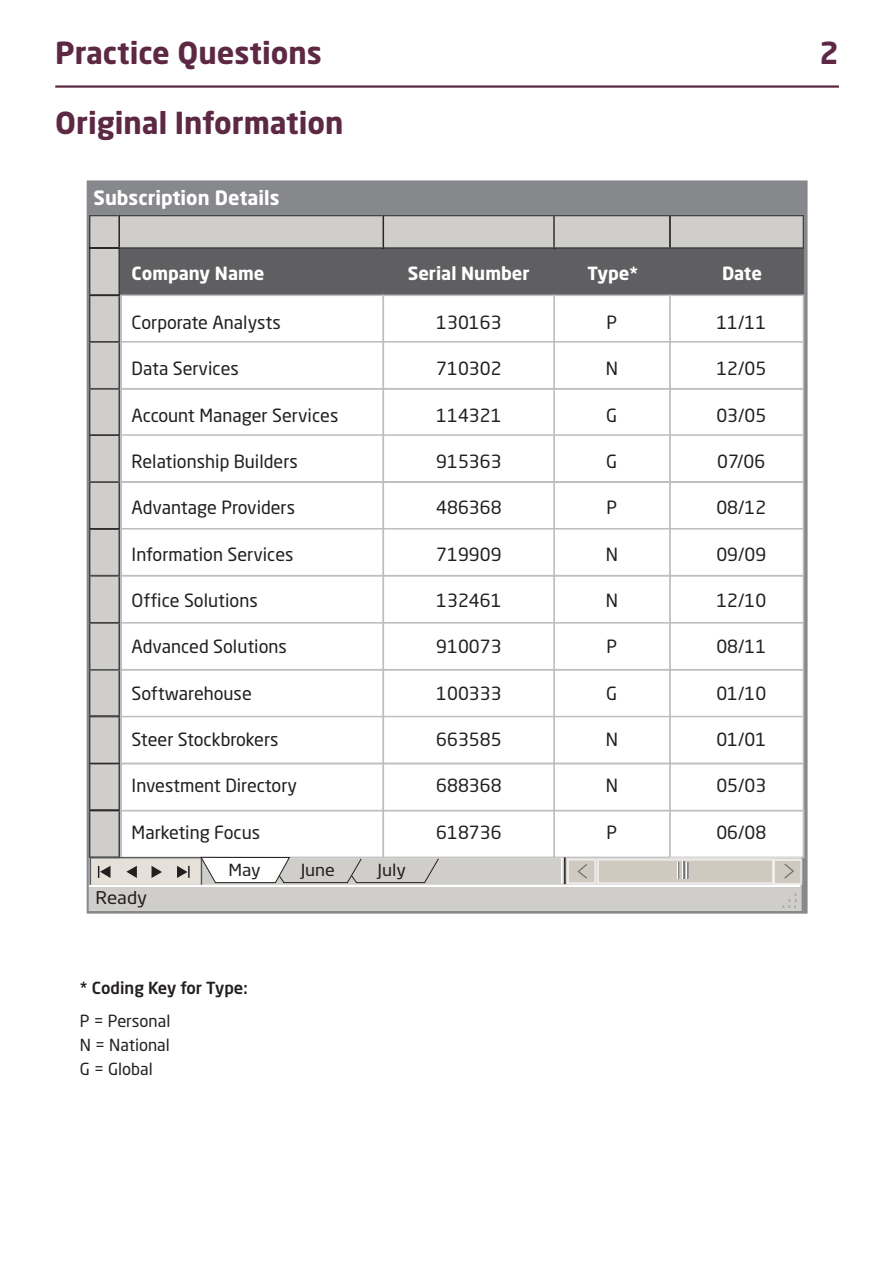
<style>
.page{position:relative;width:893px;height:1263px;background:#fff}
.page>*{position:absolute;margin:0;border:0;box-sizing:border-box;transform-origin:0 0}
.t1{font:700 30px "Neo Sans Pro";color:#5c2844}
.t2{font:20.25px "Neo Sans Pro";color:#a7a6a6;scale:1.09 1}
.t3{font:700 19.5px "Neo Sans Pro";color:#fff}
.t4{font:18px "Neo Sans Pro";color:#211e1e}
.t5{font:700 18px "Neo Sans Pro";color:#fff}
.t6{font:17.25px "Neo Sans Pro";color:#231f20;scale:1.09 1}
.t7{font:16.5px "Neo Sans Pro";color:#231f20}
.t8{font:500 16.5px "Neo Sans Pro";color:#231f20}
.t9{font:16.5px "Neo Sans Pro";color:#231f20;scale:1.09 1}
</style>
<div class="page">
<hr style="left:55px;top:85px;width:784px;height:3px;background:#5c2844">
<svg style="left:87px;top:180px;width:721px;height:734px;background:#898b8e"></svg>
<svg style="left:89px;top:215px;width:715px;height:696px"></svg>
<p class="t1" style="left:55px;top:34px;width:268px">Practice Questions</p>
<p class="t1" style="left:820px;top:34px;width:21px">2</p>
<p class="t1" style="left:55px;top:104px;width:290px">Original Information</p>
<p class="t3" style="left:94px;top:185px;width:187px">Subscription Details</p>
<p class="t5" style="left:132px;top:261px;width:134px">Company Name</p>
<p class="t5" style="left:408px;top:261px;width:123px">Serial Number</p>
<p class="t5" style="left:587px;top:261px;width:52px">Type*</p>
<p class="t5" style="left:722px;top:261px;width:42px">Date</p>
<p class="t4" style="left:436px;top:311px;width:67px">130163</p>
<p class="t4" style="left:436px;top:358px;width:67px">710302</p>
<p class="t4" style="left:436px;top:404px;width:67px">114321</p>
<p class="t4" style="left:436px;top:450px;width:67px">915363</p>
<p class="t4" style="left:436px;top:497px;width:67px">486368</p>
<p class="t4" style="left:436px;top:543px;width:67px">719909</p>
<p class="t4" style="left:436px;top:589px;width:67px">132461</p>
<p class="t4" style="left:436px;top:636px;width:67px">910073</p>
<p class="t4" style="left:436px;top:682px;width:67px">100333</p>
<p class="t4" style="left:436px;top:728px;width:67px">663585</p>
<p class="t4" style="left:436px;top:775px;width:67px">688368</p>
<p class="t4" style="left:436px;top:821px;width:67px">618736</p>
<p class="t4" style="left:132px;top:311px;width:151px">Corporate Analysts</p>
<p class="t4" style="left:132px;top:358px;width:109px">Data Services</p>
<p class="t4" style="left:132px;top:404px;width:208px">Account Manager Services</p>
<p class="t4" style="left:132px;top:450px;width:168px">Relationship Builders</p>
<p class="t4" style="left:132px;top:497px;width:165px">Advantage Providers</p>
<p class="t4" style="left:132px;top:543px;width:163px">Information Services</p>
<p class="t4" style="left:132px;top:589px;width:128px">Office Solutions</p>
<p class="t4" style="left:132px;top:636px;width:157px">Advanced Solutions</p>
<p class="t4" style="left:132px;top:682px;width:122px">Softwarehouse</p>
<p class="t4" style="left:132px;top:728px;width:148px">Steer Stockbrokers</p>
<p class="t4" style="left:132px;top:775px;width:167px">Investment Directory</p>
<p class="t4" style="left:132px;top:821px;width:130px">Marketing Focus</p>
<p class="t4" style="left:606px;top:311px;width:12px">P</p>
<p class="t4" style="left:606px;top:358px;width:14px">N</p>
<p class="t4" style="left:606px;top:404px;width:13px">G</p>
<p class="t4" style="left:606px;top:450px;width:13px">G</p>
<p class="t4" style="left:606px;top:497px;width:12px">P</p>
<p class="t4" style="left:606px;top:543px;width:14px">N</p>
<p class="t4" style="left:606px;top:589px;width:14px">N</p>
<p class="t4" style="left:606px;top:636px;width:12px">P</p>
<p class="t4" style="left:606px;top:682px;width:13px">G</p>
<p class="t4" style="left:606px;top:728px;width:14px">N</p>
<p class="t4" style="left:606px;top:775px;width:14px">N</p>
<p class="t4" style="left:606px;top:821px;width:12px">P</p>
<p class="t4" style="left:716px;top:311px;width:51px">11/11</p>
<p class="t4" style="left:716px;top:358px;width:51px">12/05</p>
<p class="t4" style="left:716px;top:404px;width:51px">03/05</p>
<p class="t4" style="left:717px;top:450px;width:50px">07/06</p>
<p class="t4" style="left:716px;top:497px;width:51px">08/12</p>
<p class="t4" style="left:716px;top:543px;width:51px">09/09</p>
<p class="t4" style="left:716px;top:589px;width:51px">12/10</p>
<p class="t4" style="left:716px;top:636px;width:51px">08/11</p>
<p class="t4" style="left:716px;top:682px;width:51px">01/10</p>
<p class="t4" style="left:716px;top:728px;width:51px">01/01</p>
<p class="t4" style="left:716px;top:775px;width:51px">05/03</p>
<p class="t4" style="left:716px;top:821px;width:51px">06/08</p>
<p class="t9" style="left:229px;top:860px;width:31px">May</p>
<p class="t9" style="left:301px;top:860px;width:33px">June</p>
<p class="t9" style="left:378px;top:860px;width:28px">July</p>
<p class="t6" style="left:96px;top:887px;width:49px">Ready</p>
<p class="t2" style="left:787px;top:882px;width:12px">.....</p>
<p class="t2" style="left:781px;top:888px;width:6px">.</p>
<p class="t8" style="left:80px;top:978px;width:169px">* Coding Key for Type:</p>
<p class="t7" style="left:80px;top:1011px;width:92px">P = Personal</p>
<p class="t7" style="left:80px;top:1035px;width:91px">N = National</p>
<p class="t7" style="left:80px;top:1059px;width:74px">G = Global</p>
</div>
